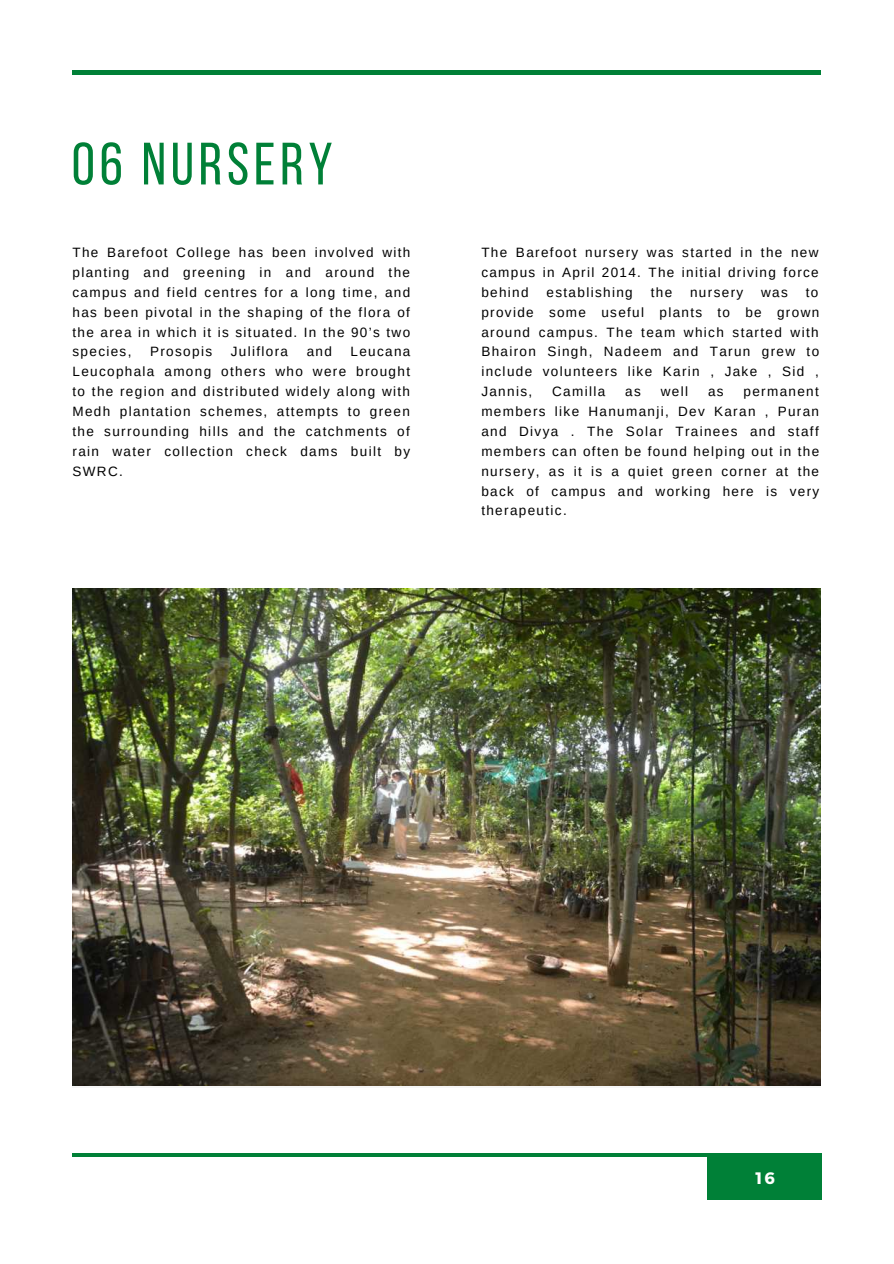
<style>
.page{position:relative;width:894px;height:1264px;background:#fff}
.page>*{position:absolute;margin:0;border:0;box-sizing:border-box;transform-origin:0 0}
.t1{font:59.55px "Bebas Neue";letter-spacing:.08em;color:#008037}
.t2{font:700 16.5px "Montserrat";color:#fff}
.t3{font:13.5px/19.8px "Arimo";letter-spacing:.1em;color:#000;text-align:justify}
</style>
<div class="page">
<hr style="left:72px;top:71px;width:748px;height:3px;background:#008037">
<div style="left:706px;top:1153px;width:115px;height:46px;background:#008037"></div>
<hr style="left:72px;top:1153px;width:748px;height:3px;background:#008037">
<img style="left:72px;top:588px;width:748px;height:497px">
<h1 class="t1" style="left:72px;top:140px;width:262px">06 NURSERY</h1>
<p class="t3" style="left:72px;top:242px;width:339px">The Barefoot College has been involved with planting and greening in and around the campus and field centres for a long time, and has been pivotal in the shaping of the flora of the area in which it is situated. In the 90’s two species,</p>
<p class="t3" style="left:150px;top:342px;width:63px">Prosopis</p>
<p class="t3" style="left:231px;top:342px;width:59px">Juliflora</p>
<p class="t3" style="left:306px;top:342px;width:27px">and</p>
<p class="t3" style="left:72px;top:342px;width:339px;text-indent:278px">Leucana Leucophala among others who were brought to the region and distributed widely along with Medh plantation schemes, attempts to green the surrounding hills and the catchments of rain water collection check dams built by SWRC.</p>
<p class="t3" style="left:481px;top:242px;width:339px">The Barefoot nursery was started in the new campus in April 2014. The initial driving force behind</p>
<p class="t3" style="left:546px;top:282px;width:88px">establishing</p>
<p class="t3" style="left:650px;top:282px;width:23px">the</p>
<p class="t3" style="left:690px;top:282px;width:55px">nursery</p>
<p class="t3" style="left:761px;top:282px;width:28px">was</p>
<p class="t3" style="left:481px;top:282px;width:339px;text-indent:324px">to provide some useful plants to be grown around campus. The team which started with Bhairon Singh, Nadeem and Tarun grew to include volunteers like Karin , Jake , Sid , Jannis,</p>
<p class="t3" style="left:552px;top:381px;width:55px">Camilla</p>
<p class="t3" style="left:625px;top:381px;width:17px">as</p>
<p class="t3" style="left:660px;top:381px;width:29px">well</p>
<p class="t3" style="left:707px;top:381px;width:17px">as</p>
<p class="t3" style="left:481px;top:381px;width:339px;text-indent:262px">permanent members like Hanumanji, Dev Karan , Puran and Divya . The Solar Trainees and staff members can often be found helping out in the nursery, as it is a quiet green corner at the back of campus and working here is very therapeutic.</p>
<p class="t2" style="left:755px;top:1167px;width:21px">16</p>
</div>
